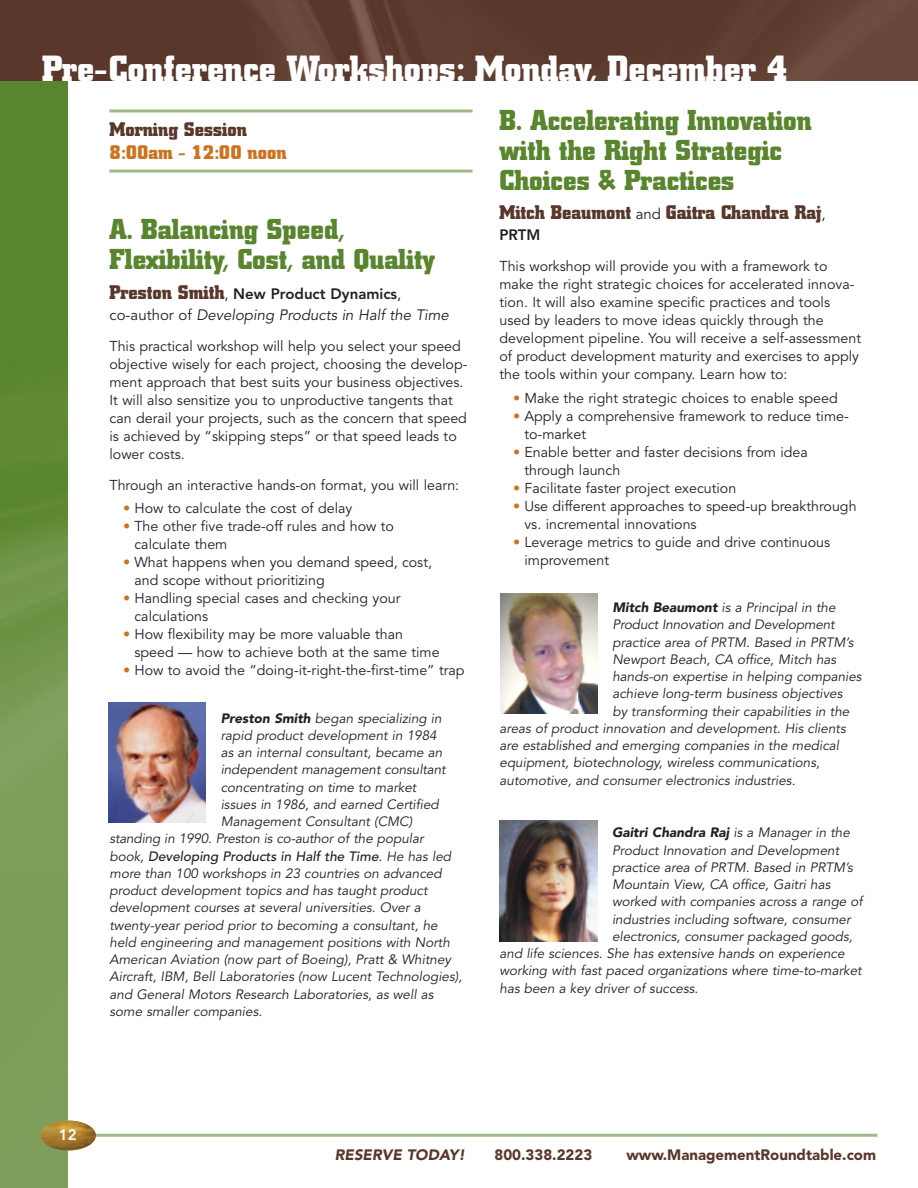
<style>
.page{position:relative;width:918px;height:1188px;background:#fff}
.page>*{position:absolute;margin:0;border:0;box-sizing:border-box;transform-origin:0 0}
.t1{font:700 36px "City";color:#fff}
.t2{font:700 28.5px/30px "City";color:#58852e}
.t3{font:700 19.5px "City";color:#59372a}
.t4{font:700 19.5px "City";color:#cb7321}
.t5{font:italic 15px/21px "Avenir";color:#231f20}
.t6{font:900 15px "Avenir";color:#59372a}
.t7{font:italic 900 15px "Avenir";color:#59372a}
.t8{font:800 15px "Avenir";color:#231f20}
.t9{font:800 15px "Avenir";color:#fff}
.t10{font:14.25px/18px "Avenir";color:#231f20}
.t11{font:italic 13.5px "Avenir";color:#231f20}
.t12{font:italic 500 13.5px "Avenir";color:#231f20}
.t13{font:italic 900 13.5px "Avenir";color:#231f20}
.s1{font-family:"Avenir";font-weight:400;font-size:15px;color:#231f20}
.s2{color:#cb7321}
.s3{font-weight:900}
.s4{font-family:"City";font-weight:700;font-style:normal;font-size:19.5px;color:#59372a}
.s5{font-style:normal}
.s6{font-weight:800;font-style:normal}
.s7{font-weight:400}
</style>
<div class="page">
<img style="left:0;top:81px;width:68px;height:1107px">
<hr style="left:40px;top:1134px;width:838px;height:3px;background:#a1b987">
<img style="left:40px;top:1120px;width:56px;height:30px;border-radius:50%">
<img style="left:0;top:0;width:918px;height:81px">
<hr style="left:110px;top:110px;width:363px;height:2px;background:#a1b987">
<hr style="left:110px;top:170px;width:363px;height:3px;background:#a1b987">
<img style="left:108px;top:702px;width:98px;height:121px">
<img style="left:500px;top:593px;width:97px;height:121px">
<img style="left:500px;top:821px;width:97px;height:120px">
<h1 class="t1" style="left:42px;top:55px;width:747px">Pre-Conference Workshops: Monday, December 4</h1>
<h3 class="t3" style="left:110px;top:122px;width:139px">Morning Session</h3>
<h3 class="t4" style="left:110px;top:145px;width:179px">8:00am - 12:00 noon</h3>
<h2 class="t2" style="left:500px;top:107px;width:314px">B. Accelerating Innovation with the Right Strategic<br>Choices &amp; Practices</h2>
<h3 class="t3" style="left:500px;top:205px;width:328px">Mitch Beaumont <span class="s1">and</span> Gaitra Chandra Raj<span class="s1">,</span></h3>
<p class="t8" style="left:500px;top:229px;width:42px">PRTM</p>
<p class="t10" style="left:500px;top:258px;width:363px">This workshop will provide you with a framework to make the right strategic choices for accelerated innova&shy;tion. It will also examine specific practices and tools used by leaders to move ideas quickly through the development pipeline. You will receive a self-assessment of product development maturity and exercises to apply the tools within your company. Learn how to:</p>
<p class="t10" style="left:513px;top:390px;width:326px"><span class="s2">•</span> Make the right strategic choices to enable speed</p>
<p class="t10" style="left:524px;top:408px;width:326px;text-indent:-11px"><span class="s2">•</span> Apply a comprehensive framework to reduce time&shy;to-market</p>
<p class="t10" style="left:524px;top:444px;width:285px;text-indent:-11px"><span class="s2">•</span> Enable better and faster decisions from idea through launch</p>
<p class="t10" style="left:513px;top:480px;width:225px"><span class="s2">•</span> Facilitate faster project execution</p>
<p class="t10" style="left:524px;top:498px;width:334px;text-indent:-11px"><span class="s2">•</span> Use different approaches to speed-up breakthrough vs. incremental innovations</p>
<p class="t10" style="left:524px;top:534px;width:307px;text-indent:-11px"><span class="s2">•</span> Leverage metrics to guide and drive continuous improvement</p>
<p class="t11" style="left:612px;top:602px;width:225px"><span class="s3">Mitch Beaumont</span> is a Principal in the</p>
<p class="t11" style="left:612px;top:619px;width:224px">Product Innovation and Development</p>
<p class="t11" style="left:612px;top:636px;width:243px">practice area of PRTM. Based in PRTM’s</p>
<p class="t11" style="left:612px;top:654px;width:225px">Newport Beach, CA office, Mitch has</p>
<p class="t11" style="left:612px;top:671px;width:251px">hands-on expertise in helping companies</p>
<p class="t11" style="left:612px;top:688px;width:232px">achieve long-term business objectives</p>
<p class="t11" style="left:612px;top:705px;width:239px">by transforming their capabilities in the</p>
<p class="t11" style="left:500px;top:723px;width:348px">areas of product innovation and development. His clients</p>
<p class="t11" style="left:500px;top:740px;width:341px">are established and emerging companies in the medical</p>
<p class="t11" style="left:500px;top:757px;width:322px">equipment, biotechnology, wireless communications,</p>
<p class="t11" style="left:500px;top:774px;width:298px">automotive, and consumer electronics industries.</p>
<h2 class="t2" style="left:110px;top:217px;width:327px">A. Balancing Speed,<br>Flexibility, Cost, and Quality</h2>
<p class="t5" style="left:109px;top:284px;width:341px"><span class="s4">Preston Smith</span><span class="s5">,</span> <span class="s6">New Product Dynamics</span><span class="s5">, co-author of</span> Developing Products in Half the Time</p>
<p class="t10" style="left:110px;top:338px;width:360px">This practical workshop will help you select your speed objective wisely for each project, choosing the develop&shy;ment approach that best suits your business objectives.<br>It will also sensitize you to unproductive tangents that can derail your projects, such as the concern that speed is achieved by “skipping steps” or that speed leads to lower costs.</p>
<p class="t10" style="left:110px;top:477px;width:351px">Through an interactive hands-on format, you will learn:</p>
<p class="t10" style="left:123px;top:500px;width:231px"><span class="s2">•</span> How to calculate the cost of delay</p>
<p class="t10" style="left:134px;top:518px;width:261px;text-indent:-11px"><span class="s2">•</span> The other five trade-off rules and how to calculate them</p>
<p class="t10" style="left:134px;top:554px;width:299px;text-indent:-11px"><span class="s2">•</span> What happens when you demand speed, cost, and scope without prioritizing</p>
<p class="t10" style="left:134px;top:590px;width:268px;text-indent:-11px"><span class="s2">•</span> Handling special cases and checking your calculations</p>
<p class="t10" style="left:134px;top:626px;width:307px;text-indent:-11px"><span class="s2">•</span> How flexibility may be more valuable than speed — how to achieve both at the same time</p>
<p class="t10" style="left:123px;top:662px;width:343px"><span class="s2">•</span> How to avoid the “doing-it-right-the-first-time” trap</p>
<p class="t11" style="left:221px;top:712px;width:222px"><span class="s3">Preston Smith</span> began specializing in</p>
<p class="t11" style="left:221px;top:730px;width:218px">rapid product development in 1984</p>
<p class="t11" style="left:221px;top:747px;width:223px">as an internal consultant, became an</p>
<p class="t11" style="left:221px;top:764px;width:227px">independent management consultant</p>
<p class="t11" style="left:221px;top:781px;width:197px">concentrating on time to market</p>
<p class="t11" style="left:221px;top:799px;width:220px">issues in 1986, and earned Certified</p>
<p class="t11" style="left:221px;top:816px;width:193px">Management Consultant (CMC)</p>
<p class="t11" style="left:110px;top:833px;width:316px">standing in 1990. Preston is co-author of the popular</p>
<p class="t12" style="left:109px;top:850px;width:343px"><span class="s7">book,</span> Developing Products in Half the Time<span class="s7">. He has led</span></p>
<p class="t11" style="left:110px;top:868px;width:334px">more than 100 workshops in 23 countries on advanced</p>
<p class="t11" style="left:110px;top:885px;width:320px">product development topics and has taught product</p>
<p class="t11" style="left:110px;top:902px;width:313px">development courses at several universities. Over a</p>
<p class="t11" style="left:110px;top:919px;width:330px">twenty-year period prior to becoming a consultant, he</p>
<p class="t11" style="left:110px;top:937px;width:342px">held engineering and management positions with North</p>
<p class="t11" style="left:110px;top:954px;width:343px">American Aviation (now part of Boeing), Pratt &amp; Whitney</p>
<p class="t11" style="left:110px;top:971px;width:354px">Aircraft, IBM, Bell Laboratories (now Lucent Technologies),</p>
<p class="t11" style="left:110px;top:988px;width:326px">and General Motors Research Laboratories, as well as</p>
<p class="t11" style="left:109px;top:1006px;width:154px">some smaller companies.</p>
<p class="t13" style="left:612px;top:827px;width:239px">Gaitri Chandra Raj <span class="s7">is a Manager in the</span></p>
<p class="t11" style="left:612px;top:844px;width:229px">Product Innovation and Development</p>
<p class="t11" style="left:612px;top:862px;width:243px">practice area of PRTM. Based in PRTM’s</p>
<p class="t11" style="left:612px;top:879px;width:220px">Mountain View, CA office, Gaitri has</p>
<p class="t11" style="left:612px;top:896px;width:252px">worked with companies across a range of</p>
<p class="t11" style="left:612px;top:913px;width:240px">industries including software, consumer</p>
<p class="t11" style="left:612px;top:931px;width:242px">electronics, consumer packaged goods,</p>
<p class="t11" style="left:500px;top:948px;width:347px">and life sciences. She has extensive hands on experience</p>
<p class="t11" style="left:500px;top:965px;width:364px">working with fast paced organizations where time-to-market</p>
<p class="t11" style="left:500px;top:982px;width:200px">has been a key driver of success.</p>
<p class="t9" style="left:59px;top:1129px;width:19px">12</p>
<p class="t7" style="left:335px;top:1149px;width:132px">RESERVE TODAY!</p>
<p class="t6" style="left:495px;top:1149px;width:99px">800.338.2223</p>
<p class="t6" style="left:626px;top:1149px;width:251px">www.ManagementRoundtable.com</p>
</div>
